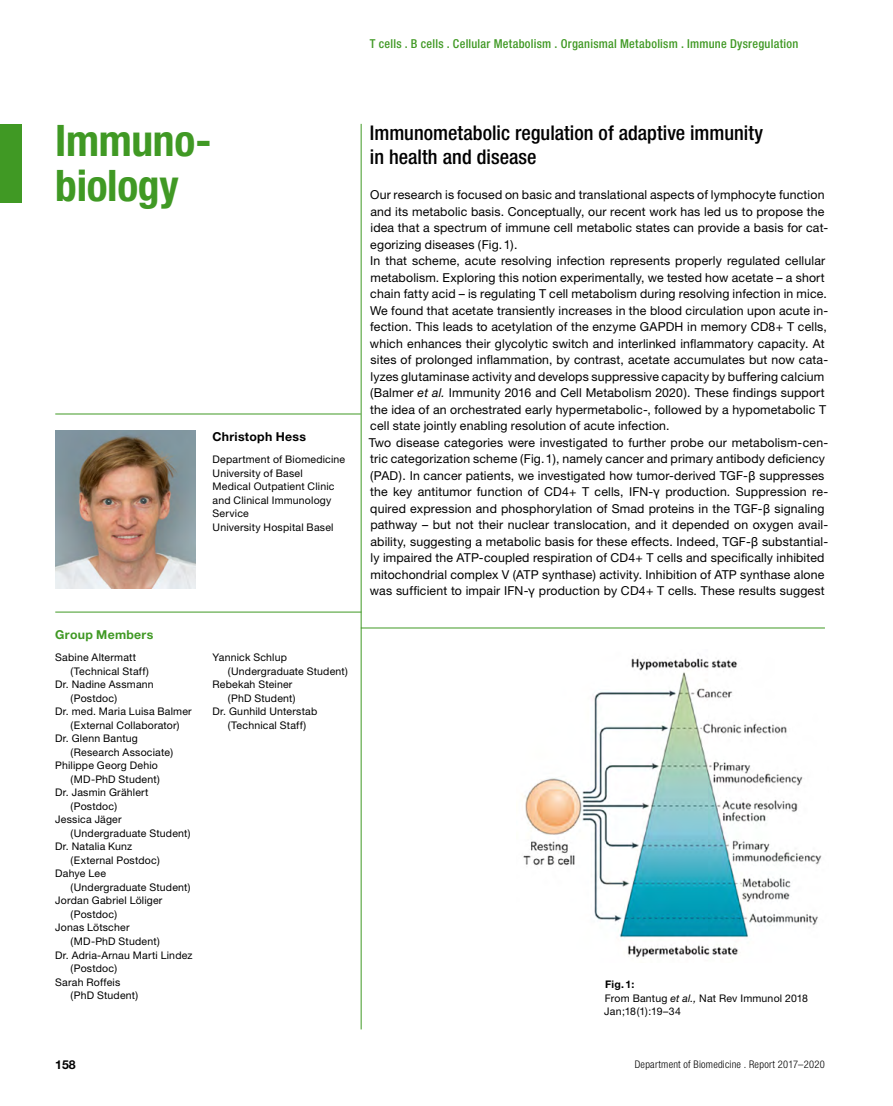
<style>
.page{position:relative;width:893px;height:1106px;background:#fff}
.page>*{position:absolute;margin:0;border:0;box-sizing:border-box;transform-origin:0 0}
.t1{font:700 condensed 43.5px/45px "Helvetica Neue";letter-spacing:-.01em;color:#409924}
.t2{font:500 condensed 20.25px/24px "Helvetica Neue";color:#000}
.t3{font:12.3px/16.5px "Helvetica Neue";letter-spacing:.015em;color:#000}
.t4{font:500 condensed 12.3px "Helvetica Neue";letter-spacing:.02em;color:#409924}
.t5{font:700 12.3px "Helvetica Neue";letter-spacing:.02em;color:#000}
.t6{font:700 12.3px "Helvetica Neue";letter-spacing:.025em;color:#409924}
.t7{font:10.5px/13.5px "Helvetica Neue";letter-spacing:.02em;color:#000}
.t8{font:300 condensed 10.5px "Helvetica Neue";letter-spacing:.025em;color:#000}
.s1{font-style:italic}
.s2{font-family:"Helvetica"}
.s3{font-weight:700}
</style>
<div class="page">
<hr style="left:361px;top:124px;width:1px;height:905px;background:#409924">
<hr style="left:55px;top:414px;width:306px;height:1px;background:#409924">
<div style="left:0;top:124px;width:21px;height:78px;background:#409924"></div>
<hr style="left:55px;top:612px;width:306px;height:1px;background:#409924">
<hr style="left:361px;top:627px;width:464px;height:1px;background:#409924">
<img style="left:55px;top:430px;width:141px;height:159px">
<img style="left:523px;top:658px;width:299px;height:300px">
<p class="t4" style="left:370px;top:36px;width:430px">T cells . B cells . Cellular Metabolism . Organismal Metabolism . Immune Dysregulation</p>
<h1 class="t1" style="left:55px;top:117px;width:158px">Immuno&shy;biology</h1>
<p class="t5" style="left:213px;top:429px;width:95px">Christoph Hess</p>
<p class="t7" style="left:213px;top:452px;width:134px">Department of Biomedicine<br>University of Basel<br>Medical Outpatient Clinic and Clinical Immunology<br>Service<br>University Hospital Basel</p>
<p class="t6" style="left:55px;top:627px;width:100px">Group Members</p>
<p class="t7" style="left:55px;top:650px;width:82px">Sabine Altermatt</p>
<p class="t7" style="left:71px;top:664px;width:80px">(Technical Staff)</p>
<p class="t7" style="left:55px;top:677px;width:100px">Dr. Nadine Assmann</p>
<p class="t7" style="left:71px;top:691px;width:48px">(Postdoc)</p>
<p class="t7" style="left:55px;top:704px;width:138px">Dr. med. Maria Luisa Balmer</p>
<p class="t7" style="left:71px;top:718px;width:110px">(External Collaborator)</p>
<p class="t7" style="left:55px;top:731px;width:84px">Dr. Glenn Bantug</p>
<p class="t7" style="left:71px;top:745px;width:104px">(Research Associate)</p>
<p class="t7" style="left:55px;top:758px;width:104px">Philippe Georg Dehio</p>
<p class="t7" style="left:71px;top:772px;width:91px">(MD-PhD Student)</p>
<p class="t7" style="left:55px;top:785px;width:95px">Dr. Jasmin Grählert</p>
<p class="t7" style="left:71px;top:799px;width:48px">(Postdoc)</p>
<p class="t7" style="left:55px;top:812px;width:68px">Jessica Jäger</p>
<p class="t7" style="left:71px;top:826px;width:121px">(Undergraduate Student)</p>
<p class="t7" style="left:55px;top:839px;width:79px">Dr. Natalia Kunz</p>
<p class="t7" style="left:71px;top:853px;width:91px">(External Postdoc)</p>
<p class="t7" style="left:55px;top:866px;width:52px">Dahye Lee</p>
<p class="t7" style="left:71px;top:880px;width:121px">(Undergraduate Student)</p>
<p class="t7" style="left:55px;top:893px;width:109px">Jordan Gabriel Löliger</p>
<p class="t7" style="left:71px;top:907px;width:48px">(Postdoc)</p>
<p class="t7" style="left:55px;top:920px;width:76px">Jonas Lötscher</p>
<p class="t7" style="left:71px;top:934px;width:91px">(MD-PhD Student)</p>
<p class="t7" style="left:55px;top:947px;width:139px">Dr. Adria-Arnau Marti Lindez</p>
<p class="t7" style="left:71px;top:961px;width:48px">(Postdoc)</p>
<p class="t7" style="left:55px;top:974px;width:67px">Sarah Roffeis</p>
<p class="t7" style="left:71px;top:988px;width:69px">(PhD Student)</p>
<p class="t7" style="left:213px;top:650px;width:76px">Yannick Schlup</p>
<p class="t7" style="left:228px;top:664px;width:121px">(Undergraduate Student)</p>
<p class="t7" style="left:213px;top:677px;width:81px">Rebekah Steiner</p>
<p class="t7" style="left:228px;top:691px;width:69px">(PhD Student)</p>
<p class="t7" style="left:213px;top:704px;width:106px">Dr. Gunhild Unterstab</p>
<p class="t7" style="left:228px;top:718px;width:80px">(Technical Staff)</p>
<h2 class="t2" style="left:370px;top:120px;width:395px">Immunometabolic regulation of adaptive immunity in health and disease</h2>
<p class="t3" style="left:369px;top:186px;width:461px">Our research is focused on basic and translational aspects of lymphocyte function and its metabolic basis. Conceptually, our recent work has led us to propose the idea that a spectrum of immune cell metabolic states can provide a basis for cat&shy;egorizing diseases (Fig.1).<br>In that scheme, acute resolving infection represents properly regulated cellular metabolism. Exploring this notion experimentally, we tested how acetate – a short chain fatty acid – is regulating T cell metabolism during resolving infection in mice.<br>We found that acetate transiently increases in the blood circulation upon acute in&shy;fection. This leads to acetylation of the enzyme GAPDH in memory CD8+ T cells, which enhances their glycolytic switch and interlinked inflammatory capacity. At sites of prolonged inflammation, by contrast, acetate accumulates but now cata&shy;lyzes glutaminase activity and develops suppressive capacity by buffering calcium (Balmer <span class="s1">et al.</span> Immunity 2016 and Cell Metabolism 2020). These findings support the idea of an orchestrated early hypermetabolic-, followed by a hypometabolic T cell state jointly enabling resolution of acute infection.<br>Two disease categories were investigated to further probe our metabolism-cen&shy;tric categorization scheme (Fig.1), namely cancer and primary antibody deficiency (PAD). In cancer patients, we investigated how tumor-derived TGF-<span class="s2">β</span> suppresses the key antitumor function of CD4+ T cells, IFN-<span class="s2">γ</span> production. Suppression re&shy;quired expression and phosphorylation of Smad proteins in the TGF-<span class="s2">β</span> signaling pathway – but not their nuclear translocation, and it depended on oxygen avail&shy;ability, suggesting a metabolic basis for these effects. Indeed, TGF-<span class="s2">β</span> substantial&shy;ly impaired the ATP-coupled respiration of CD4+ T cells and specifically inhibited mitochondrial complex V (ATP synthase) activity. Inhibition of ATP synthase alone was sufficient to impair IFN-<span class="s2">γ</span> production by CD4+ T cells. These results suggest</p>
<p class="t7" style="left:604px;top:977px;width:205px"><span class="s3">Fig.1:<br></span>From Bantug <span class="s1">et al.,</span> Nat Rev Immunol 2018<br>Jan;18(1):19–34</p>
<p class="t5" style="left:55px;top:1057px;width:22px">158</p>
<p class="t8" style="left:635px;top:1058px;width:192px">Department of Biomedicine . Report 2017–2020</p>
</div>
